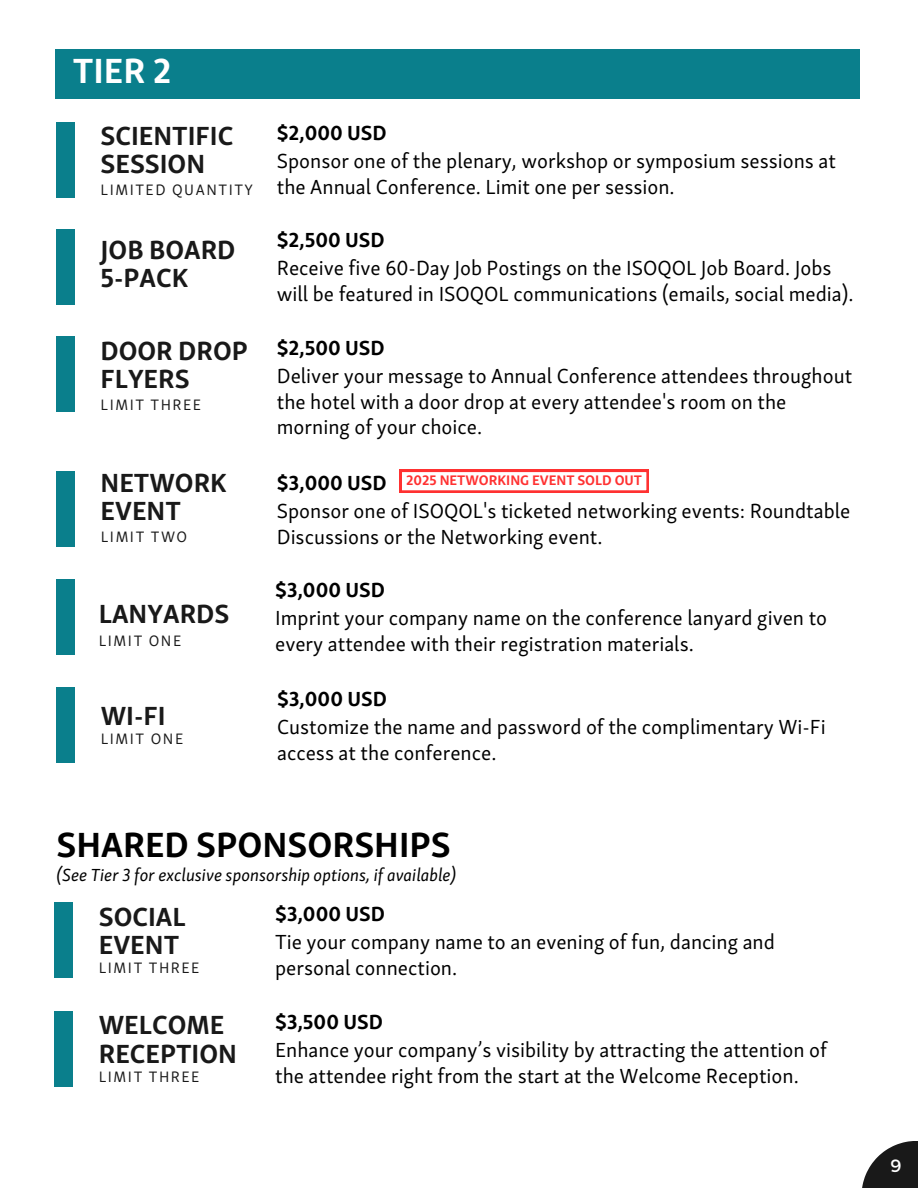
<style>
.page{position:relative;width:918px;height:1188px;background:#fff}
.page>*{position:absolute;margin:0;border:0;box-sizing:border-box;transform-origin:0 0}
.t1{font:700 36px "Skolar Sans Latn";color:#000}
.t2{font:700 36px "Skolar Sans Latn";color:#fff}
.t3{font:700 27px/28.5px "Skolar Sans Latn";color:#191919}
.t4{font:21px/28.2px "Skolar Sans Latn";color:#000}
.t5{font:italic 18px "Skolar Sans Latn";color:#000}
.t6{font:17.85px "Montserrat";color:#fff}
.t7{font:15.6px "Skolar Sans Latn";letter-spacing:.1em;color:#191919}
.t8{font:700 14.25px "Skolar Sans Latn";color:#ff3131}
.s1{font-weight:700}
</style>
<div class="page">
<div style="left:57px;top:122px;width:18px;height:75px;background:#0a7f8c"></div>
<div style="left:55px;top:49px;width:805px;height:50px;background:#0a7f8c"></div>
<div style="left:57px;top:579px;width:18px;height:75px;background:#0a7f8c"></div>
<div style="left:57px;top:472px;width:18px;height:75px;background:#0a7f8c"></div>
<div style="left:57px;top:229px;width:18px;height:76px;background:#0a7f8c"></div>
<div style="left:55px;top:903px;width:18px;height:75px;background:#0a7f8c"></div>
<div style="left:55px;top:1011px;width:18px;height:76px;background:#0a7f8c"></div>
<div style="left:57px;top:337px;width:18px;height:75px;background:#0a7f8c"></div>
<svg style="left:862px;top:1141px;width:56px;height:47px;fill:#191919"></svg>
<div style="left:57px;top:687px;width:18px;height:76px;background:#0a7f8c"></div>
<div style="left:400px;top:470px;width:249px;height:23px;background:#ff3131"></div>
<svg style="left:402px;top:472px;width:245px;height:19px;background:#fff5f5"></svg>
<p class="t2" style="left:73px;top:56px;width:100px">TIER 2</p>
<h1 class="t3" style="left:101px;top:124px;width:134px">SCIENTIFIC<br>SESSION</h1>
<p class="t7" style="left:101px;top:184px;width:154px">LIMITED QUANTITY</p>
<h2 class="t4" style="left:277px;top:120px;width:561px"><span class="s1">$2,000 USD<br></span>Sponsor one of the plenary, workshop or symposium sessions at</h2>
<h2 class="t4" style="left:277px;top:174px;width:399px">the Annual Conference. Limit one per session.</h2>
<h3 class="t3" style="left:101px;top:238px;width:136px">JOB BOARD<br>5-PACK</h3>
<p class="t4" style="left:277px;top:228px;width:556px"><span class="s1">$2,500 USD<br></span>Receive five 60-Day Job Postings on the ISOQOL Job Board. Jobs</p>
<p class="t4" style="left:277px;top:282px;width:578px">will be featured in ISOQOL communications (emails, social media).</p>
<p class="t3" style="left:101px;top:339px;width:149px">DOOR DROP<br>FLYERS</p>
<h2 class="t7" style="left:101px;top:398px;width:102px">LIMIT THREE</h2>
<h3 class="t3" style="left:101px;top:471px;width:128px">NETWORK<br>EVENT</h3>
<h2 class="t7" style="left:101px;top:530px;width:88px">LIMIT TWO</h2>
<h5 class="t3" style="left:99px;top:602px;width:132px">LANYARDS</h5>
<h3 class="t7" style="left:99px;top:634px;width:84px">LIMIT ONE</h3>
<p class="t3" style="left:101px;top:704px;width:66px">WI-FI</p>
<h3 class="t7" style="left:101px;top:733px;width:84px">LIMIT ONE</h3>
<p class="t4" style="left:277px;top:335px;width:577px"><span class="s1">$2,500 USD<br></span>Deliver your message to Annual Conference attendees throughout</p>
<p class="t4" style="left:277px;top:390px;width:511px;line-height:25.8px">the hotel with a door drop at every attendee's room on the morning of your choice.</p>
<p class="t4" style="left:277px;top:470px;width:575px"><span class="s1">$3,000 USD<br></span>Sponsor one of ISOQOL's ticketed networking events: Roundtable</p>
<p class="t4" style="left:277px;top:524px;width:327px">Discussions or the Networking event.</p>
<p class="t8" style="left:406px;top:474px;width:237px">2025 NETWORKING EVENT SOLD OUT</p>
<p class="t4" style="left:275px;top:578px;width:554px"><span class="s1">$3,000 USD<br></span>Imprint your company name on the conference lanyard given to</p>
<p class="t4" style="left:275px;top:632px;width:420px">every attendee with their registration materials.</p>
<h4 class="t4" style="left:277px;top:686px;width:550px"><span class="s1">$3,000 USD<br></span>Customize the name and password of the complimentary Wi-Fi</h4>
<h4 class="t4" style="left:277px;top:740px;width:221px">access at the conference.</h4>
<p class="t1" style="left:57px;top:830px;width:396px">SHARED SPONSORSHIPS</p>
<p class="t5" style="left:57px;top:868px;width:401px">(See Tier 3 for exclusive sponsorship options, if available)</p>
<h2 class="t3" style="left:99px;top:905px;width:88px">SOCIAL<br>EVENT</h2>
<h3 class="t7" style="left:99px;top:961px;width:102px">LIMIT THREE</h3>
<h2 class="t3" style="left:99px;top:1013px;width:140px">WELCOME<br>RECEPTION</h2>
<p class="t7" style="left:99px;top:1070px;width:102px">LIMIT THREE</p>
<p class="t4" style="left:275px;top:901px;width:501px"><span class="s1">$3,000 USD<br></span>Tie your company name to an evening of fun, dancing and</p>
<p class="t4" style="left:275px;top:955px;width:184px">personal connection.</p>
<h3 class="t4" style="left:275px;top:1010px;width:553px"><span class="s1">$3,500 USD<br></span>Enhance your company’s visibility by attracting the attention of</h3>
<h3 class="t4" style="left:275px;top:1064px;width:525px">the attendee right from the start at the Welcome Reception.</h3>
<h2 class="t6" style="left:890px;top:1154px;width:12px">9</h2>
</div>
